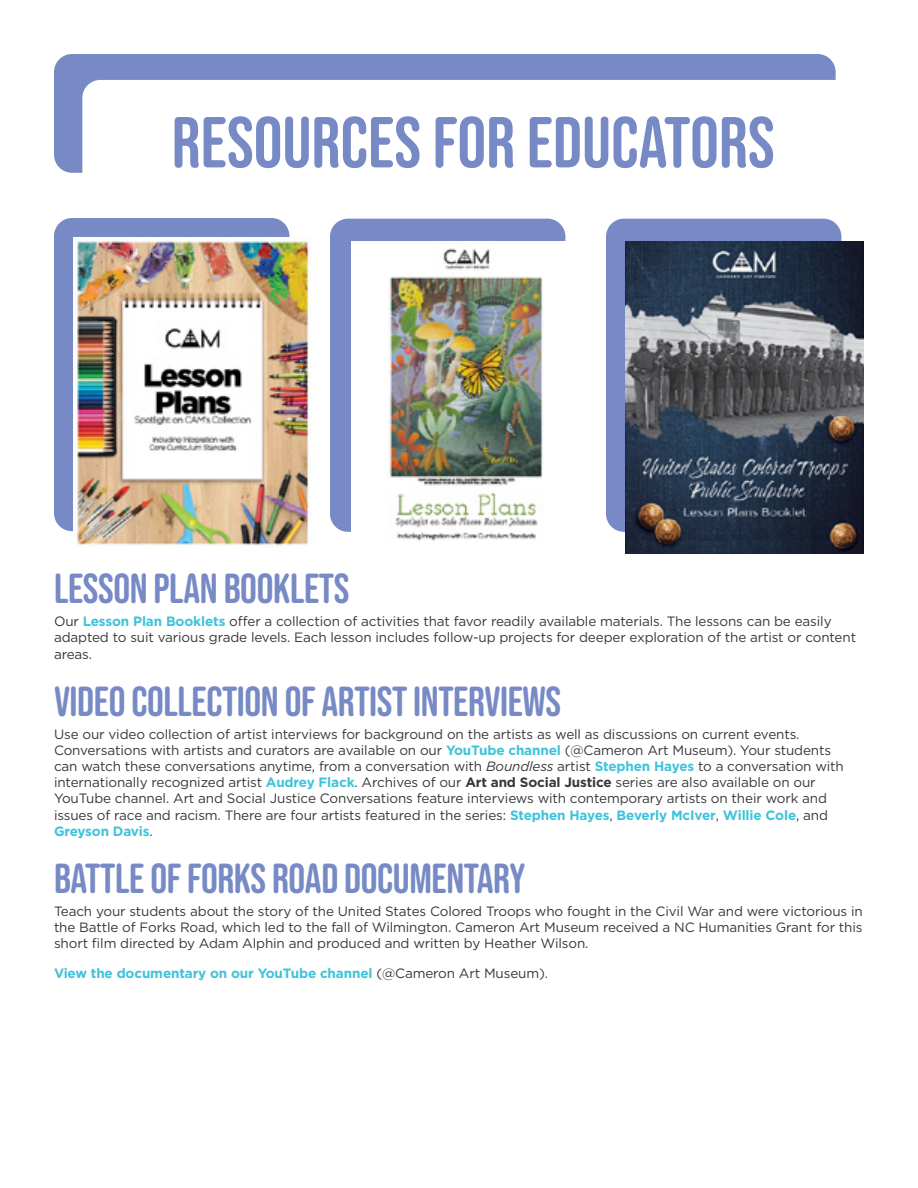
<style>
.page{position:relative;width:918px;height:1188px;background:#fff}
.page>*{position:absolute;margin:0;border:0;box-sizing:border-box;transform-origin:0 0}
.t1{font:72px "Bebas Neue Rounded";color:#778ac5}
.t2{font:42px "Bebas Neue Rounded";letter-spacing:-.01em;color:#778ac5}
.t3{font:13.5px/16.2px "Gotham";letter-spacing:-.01em;color:#383839}
.t4{font:700 13.5px "Gotham";letter-spacing:-.01em;color:#3dc3db}
.s1{font-weight:700;color:#3dc3db}
.s2{font-style:italic}
.s3{font-weight:700}
.s4{font-weight:400;color:#383839}
</style>
<div class="page">
<div style="left:54px;top:54px;width:782px;height:119px;background:#778ac5;border-radius:18px"></div>
<div style="left:82px;top:80px;width:782px;height:119px;background:#fff;border-radius:18px"></div>
<div style="left:54px;top:218px;width:235px;height:313px;background:#778ac5;border-radius:18px"></div>
<img style="left:73px;top:238px;width:239px;height:310px">
<div style="left:330px;top:219px;width:235px;height:313px;background:#778ac5;border-radius:18px"></div>
<img style="left:352px;top:241px;width:213px;height:300px">
<div style="left:606px;top:219px;width:235px;height:313px;background:#778ac5;border-radius:18px"></div>
<img style="left:625px;top:242px;width:239px;height:312px">
<h1 class="t1" style="left:172px;top:102px;width:605px">RESOURCES FOR EDUCATORS</h1>
<h2 class="t2" style="left:54px;top:565px;width:297px">LESSON PLAN BOOKLETS</h2>
<p class="t3" style="left:54px;top:613px;width:804px">Our <span class="s1">Lesson Plan Booklets</span> offer a collection of activities that favor readily available materials. The lessons can be easily adapted to suit various grade levels. Each lesson includes follow-up projects for deeper exploration of the artist or content areas.</p>
<h2 class="t2" style="left:54px;top:677px;width:509px">VIDEO COLLECTION OF ARTIST INTERVIEWS</h2>
<p class="t3" style="left:54px;top:725px;width:791px">Use our video collection of artist interviews for background on the artists as well as discussions on current events.<br>Conversations with artists and curators are available on our <span class="s1">YouTube channel</span> (@Cameron Art Museum). Your students can watch these conversations anytime, from a conversation with <span class="s2">Boundless</span> artist <span class="s1">Stephen Hayes</span> to a conversation with internationally recognized artist <span class="s1">Audrey Flack</span>. Archives of our <span class="s3">Art and Social Justice</span> series are also available on our YouTube channel. Art and Social Justice Conversations feature interviews with contemporary artists on their work and issues of race and racism. There are four artists featured in the series: <span class="s1">Stephen Hayes</span>, <span class="s1">Beverly McIver</span>, <span class="s1">Willie Cole</span>, and <span class="s1">Greyson Davis</span>.</p>
<h2 class="t2" style="left:54px;top:855px;width:473px">BATTLE OF FORKS ROAD DOCUMENTARY</h2>
<p class="t3" style="left:54px;top:903px;width:810px;text-align:justify">Teach your students about the story of the United States Colored Troops who fought in the Civil War and were victorious in the Battle of Forks Road, which led to the fall of Wilmington. Cameron Art Museum received a NC Humanities Grant for this short film directed by Adam Alphin and produced and written by Heather Wilson.</p>
<p class="t4" style="left:54px;top:964px;width:496px">View the documentary on our YouTube channel <span class="s4">(@Cameron Art Museum).</span></p>
</div>
